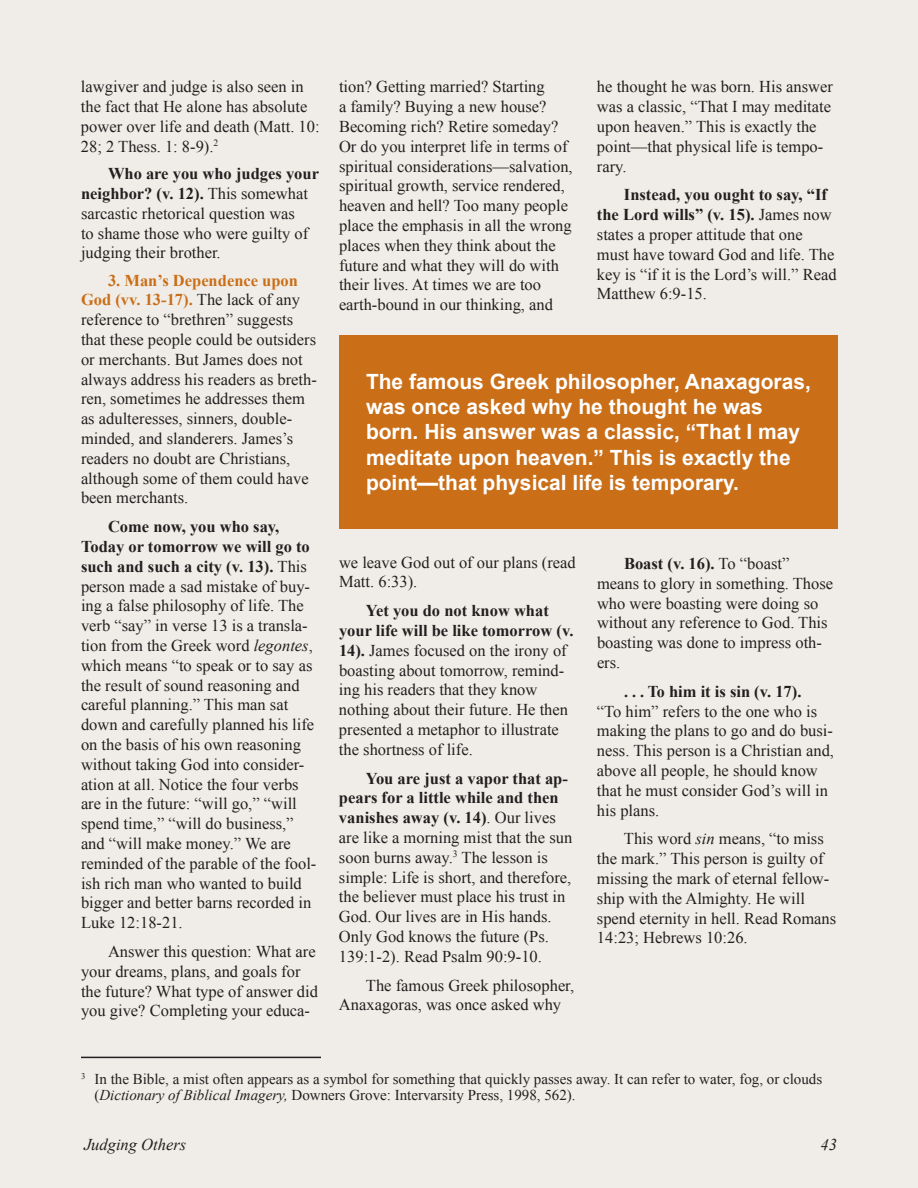
<style>
.page{position:relative;width:918px;height:1188px;background:#f0ece7}
.page>*{position:absolute;margin:0;border:0;box-sizing:border-box;transform-origin:0 0}
.t1{font:700 21px/25.2px "Arial";color:#fff}
.t2{font:16.5px/19.8px "Times New Roman";color:#231f20}
.t3{font:700 16.5px "Times New Roman";color:#231f20}
.t4{font:italic 16.5px "Times New Roman";color:#231f20}
.t5{font:15px/16.5px "Times New Roman";color:#231f20}
.s1{font-weight:700}
.s2{font-weight:700;color:#ca6e17}
.s3{font-style:italic}
</style>
<div class="page">
<div style="left:339px;top:335px;width:499px;height:193px;background:#ca6e17"></div>
<hr style="left:81px;top:1057px;width:240px;height:1px;background:#231f20">
<p class="t2" style="left:81px;top:77px;width:240px">lawgiver and judge is also seen in the fact that He alone has absolute power over life and death (Matt. 10:<br>28; 2 Thess. 1: 8-9).<sup>2</sup></p>
<p class="t2" style="left:81px;top:163px;width:239px;text-indent:27px"><span class="s1">Who are you who judges your neighbor? (v. 12).</span> This somewhat sarcastic rhetorical question was<br>to shame those who were guilty of judging their brother.</p>
<p class="t2" style="left:81px;top:270px;width:237px;text-indent:27px"><span class="s2">3. Man’s Dependence upon<br>God (vv. 13-17).</span> The lack of any reference to “brethren” suggests that these people could be outsiders or merchants. But James does not always address his readers as breth&shy;ren, sometimes he addresses them as adulteresses, sinners, double&shy;minded, and slanderers. James’s readers no doubt are Christians, although some of them could have been merchants.</p>
<p class="t2" style="left:81px;top:517px;width:237px;text-indent:27px"><span class="s1">Come now, you who say,<br>Today or tomorrow we will go to such and such a city (v. 13).</span> This person made a sad mistake of buy&shy;ing a false philosophy of life. The verb “say” in verse 13 is a transla&shy;tion from the Greek word <span class="s3">legontes</span>, which means “to speak or to say as the result of sound reasoning and careful planning.” This man sat down and carefully planned his life on the basis of his own reasoning without taking God into consider&shy;ation at all. Notice the four verbs are in the future: “will go,” “will spend time,” “will do business,” and “will make money.” We are reminded of the parable of the fool&shy;ish rich man who wanted to build bigger and better barns recorded in<br>Luke 12:18-21.</p>
<p class="t2" style="left:81px;top:941px;width:239px;text-indent:27px">Answer this question: What are your dreams, plans, and goals for the future? What type of answer did you give? Completing your educa-</p>
<p class="t2" style="left:339px;top:77px;width:235px">tion? Getting married? Starting<br>a family? Buying a new house?<br>Becoming rich? Retire someday?<br>Or do you interpret life in terms of spiritual considerations—salvation, spiritual growth, service rendered, heaven and hell? Too many people place the emphasis in all the wrong places when they think about the future and what they will do with their lives. At times we are too earth-bound in our thinking, and</p>
<p class="t2" style="left:597px;top:77px;width:237px">he thought he was born. His answer was a classic, “That I may meditate upon heaven.” This is exactly the point—that physical life is tempo&shy;rary.</p>
<p class="t2" style="left:597px;top:185px;width:241px;text-indent:27px"><span class="s1">Instead, you ought to say, “If the Lord wills” (v. 15).</span> James now states a proper attitude that one must have toward God and life. The key is “if it is the Lord’s will.” Read<br>Matthew 6:9-15.</p>
<p class="t1" style="left:366px;top:370px;width:447px">The famous Greek philosopher, Anaxagoras, was once asked why he thought he was born. His answer was a classic, “That I may meditate upon heaven.” This is exactly the point—that physical life is temporary.</p>
<p class="t2" style="left:339px;top:552px;width:238px">we leave God out of our plans (read<br>Matt. 6:33).</p>
<p class="t2" style="left:339px;top:601px;width:236px;text-indent:27px"><span class="s1">Yet you do not know what your life will be like tomorrow (v.<br>14).</span> James focused on the irony of boasting about tomorrow, remind&shy;ing his readers that they know nothing about their future. He then presented a metaphor to illustrate the shortness of life.</p>
<p class="t2" style="left:339px;top:768px;width:235px;text-indent:27px"><span class="s1">You are just a vapor that ap&shy;pears for a little while and then vanishes away (v. 14)</span>. Our lives are like a morning mist that the sun soon burns away.<sup>3</sup> The lesson is simple: Life is short, and therefore, the believer must place his trust in<br>God. Our lives are in His hands.<br>Only God knows the future (Ps.<br>139:1-2). Read Psalm 90:9-10.</p>
<p class="t2" style="left:339px;top:975px;width:237px;text-indent:27px">The famous Greek philosopher,<br>Anaxagoras, was once asked why</p>
<p class="t2" style="left:597px;top:553px;width:238px;text-indent:27px"><span class="s1">Boast (v. 16).</span> To “boast” means to glory in something. Those who were boasting were doing so without any reference to God. This boasting was done to impress oth&shy;ers.</p>
<p class="t3" style="left:624px;top:680px;width:179px">. . . To him it is sin (v. 17).</p>
<p class="t2" style="left:597px;top:701px;width:239px">“To him” refers to the one who is making the plans to go and do busi&shy;ness. This person is a Christian and, above all people, he should know that he must consider God’s will in his plans.</p>
<p class="t2" style="left:597px;top:829px;width:241px;text-indent:27px">This word <span class="s3">sin</span> means, “to miss the mark.” This person is guilty of missing the mark of eternal fellow&shy;ship with the Almighty. He will spend eternity in hell. Read Romans<br>14:23; Hebrews 10:26.</p>
<p class="t5" style="left:94px;top:1070px;width:729px;text-indent:-13px"><sup>3</sup> In the Bible, a mist often appears as a symbol for something that quickly passes away. It can refer to water, fog, or clouds (<span class="s3">Dictionary of Biblical Imagery,</span> Downers Grove: Intervarsity Press, 1998, 562).</p>
<p class="t4" style="left:84px;top:1133px;width:104px">Judging Others</p>
<p class="t4" style="left:820px;top:1133px;width:18px">43</p>
</div>
